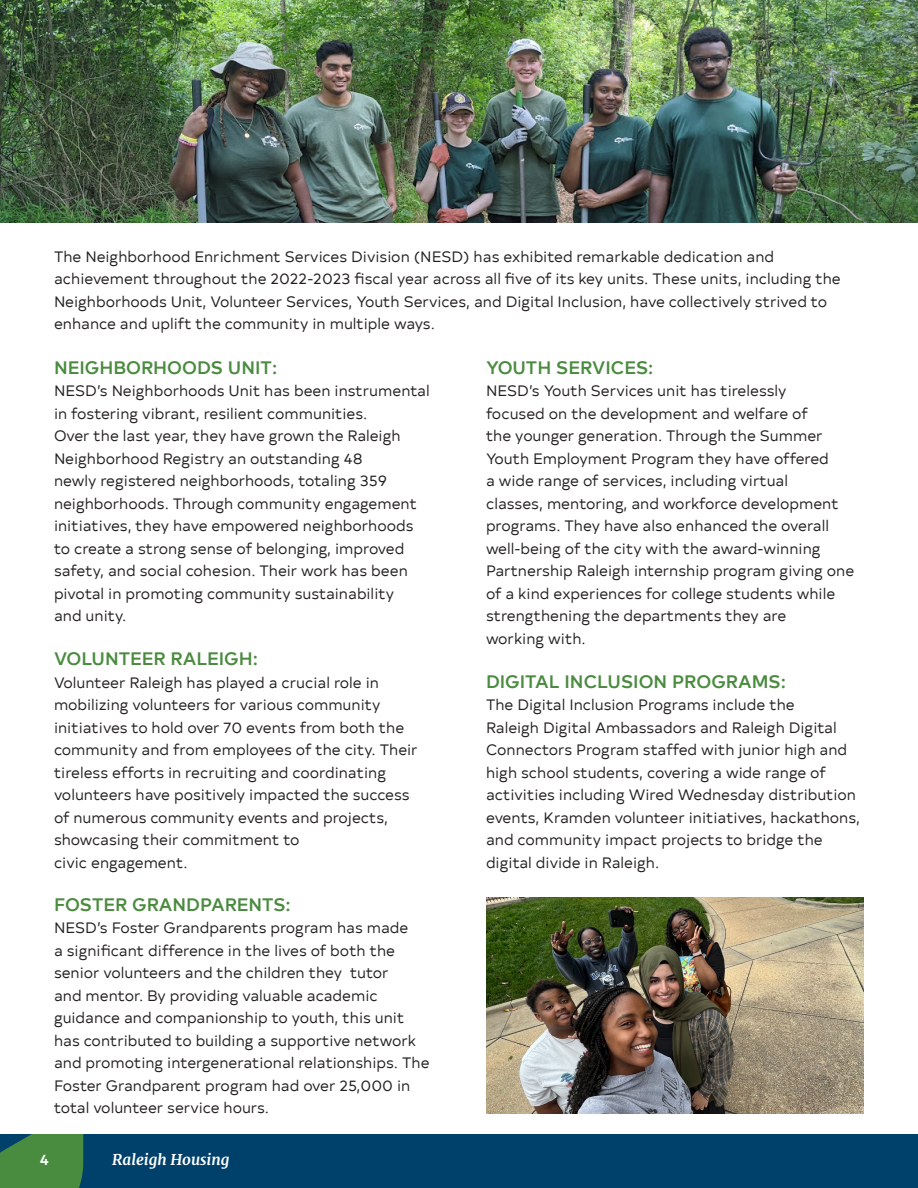
<style>
.page{position:relative;width:918px;height:1188px;background:#fff}
.page>*{position:absolute;margin:0;border:0;box-sizing:border-box;transform-origin:0 0}
.Heading_3{font:500 18px "Typold";color:#4a8b3f}
.Paragraph_Text_-_Single_Column{font:15px/22.5px "Typold";color:#231f20}
.t1{font:italic 700 15px "Merriweather";color:#fff}
.t2{font:500 15px "Typold";color:#fff}
</style>
<div class="page">
<div style="left:0;top:1134px;width:918px;height:54px;background:#00416b"></div>
<svg style="left:0;top:1134px;width:83px;height:54px;background:#438542"></svg>
<img style="left:0;top:0;width:918px;height:222px">
<img style="left:486px;top:897px;width:378px;height:216px">
<p class="Paragraph_Text_-_Single_Column" style="left:54px;top:244px;width:788px">The Neighborhood Enrichment Services Division (NESD) has exhibited remarkable dedication and achievement throughout the 2022-2023 fiscal year across all five of its key units. These units, including the Neighborhoods Unit, Volunteer Services, Youth Services, and Digital Inclusion, have collectively strived to enhance and uplift the community in multiple ways.</p>
<p class="Heading_3" style="left:54px;top:353px;width:225px">NEIGHBORHOODS UNIT:</p>
<p class="Paragraph_Text_-_Single_Column" style="left:54px;top:378px;width:377px">NESD’s Neighborhoods Unit has been instrumental in fostering vibrant, resilient communities.<br>Over the last year, they have grown the Raleigh Neighborhood Registry an outstanding 48<br>newly registered neighborhoods, totaling 359 neighborhoods. Through community engagement initiatives, they have empowered neighborhoods to create a strong sense of belonging, improved safety, and social cohesion. Their work has been pivotal in promoting community sustainability<br>and unity.</p>
<p class="Heading_3" style="left:54px;top:644px;width:206px">VOLUNTEER RALEIGH:</p>
<p class="Paragraph_Text_-_Single_Column" style="left:54px;top:670px;width:365px">Volunteer Raleigh has played a crucial role in mobilizing volunteers for various community initiatives to hold over 70 events from both the community and from employees of the city. Their tireless efforts in recruiting and coordinating volunteers have positively impacted the success of numerous community events and projects, showcasing their commitment to<br>civic engagement.</p>
<p class="Heading_3" style="left:54px;top:890px;width:238px">FOSTER GRANDPARENTS:</p>
<p class="Paragraph_Text_-_Single_Column" style="left:54px;top:916px;width:377px">NESD’s Foster Grandparents program has made<br>a significant difference in the lives of both the senior volunteers and the children they tutor<br>and mentor. By providing valuable academic guidance and companionship to youth, this unit has contributed to building a supportive network and promoting intergenerational relationships. The Foster Grandparent program had over 25,000 in total volunteer service hours.</p>
<p class="t2" style="left:40px;top:1147px;width:11px">4</p>
<p class="t1" style="left:112px;top:1149px;width:119px">Raleigh Housing</p>
<p class="Heading_3" style="left:486px;top:353px;width:169px">YOUTH SERVICES:</p>
<p class="Paragraph_Text_-_Single_Column" style="left:486px;top:378px;width:370px">NESD’s Youth Services unit has tirelessly<br>focused on the development and welfare of<br>the younger generation. Through the Summer Youth Employment Program they have offered<br>a wide range of services, including virtual<br>classes, mentoring, and workforce development programs. They have also enhanced the overall well-being of the city with the award-winning Partnership Raleigh internship program giving one of a kind experiences for college students while strengthening the departments they are<br>working with.</p>
<p class="Heading_3" style="left:486px;top:667px;width:302px">DIGITAL INCLUSION PROGRAMS:</p>
<p class="Paragraph_Text_-_Single_Column" style="left:486px;top:693px;width:376px">The Digital Inclusion Programs include the<br>Raleigh Digital Ambassadors and Raleigh Digital Connectors Program staffed with junior high and high school students, covering a wide range of activities including Wired Wednesday distribution events, Kramden volunteer initiatives, hackathons, and community impact projects to bridge the digital divide in Raleigh.</p>
</div>
